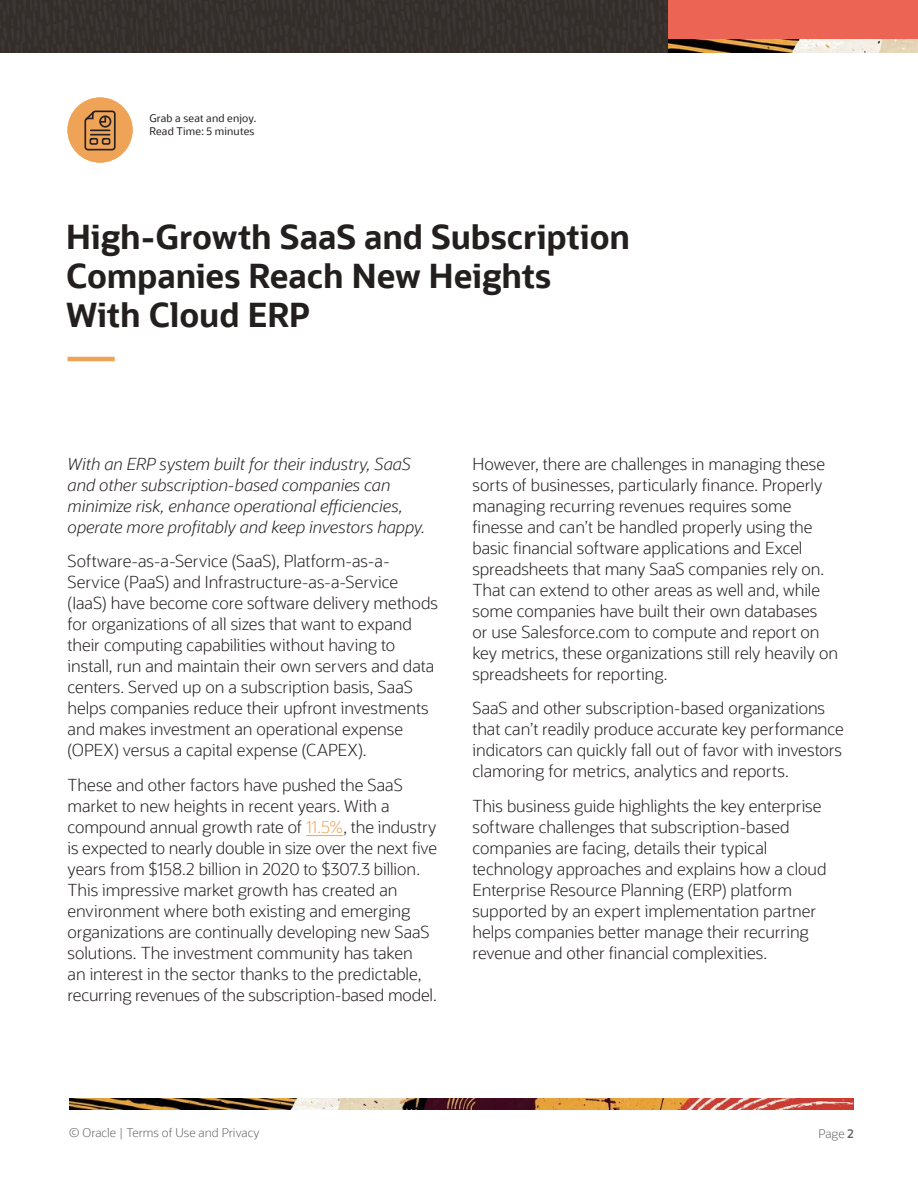
<style>
.page{position:relative;width:918px;height:1188px;background:#fff}
.page>*{position:absolute;margin:0;border:0;box-sizing:border-box;transform-origin:0 0}
.t1{font:700 33px/39px "Oracle Sans";color:#241f1f}
.t2{font:300 16.5px/21px "Oracle Sans";letter-spacing:-.005em;color:#241f1f}
.t3{font:italic 300 16.5px/21px "Oracle Sans";color:#241f1f}
.t4{font:300 12px "Oracle Sans";color:#666}
.t5{font:10.5px/12.6px "Oracle Sans";letter-spacing:.02em;color:#241f1f}
.s1{color:#eea357}
.s2{font-weight:600}
</style>
<div class="page">
<img style="left:0;top:0;width:669px;height:52px">
<div style="left:669px;top:0;width:249px;height:50px;background:#ec6554"></div>
<img style="left:668px;top:39px;width:250px;height:13px">
<img style="left:70px;top:1099px;width:784px;height:10px">
<div style="left:68px;top:97px;width:65px;height:66px;background:#eea357;border-radius:50%"></div>
<svg style="left:84px;top:110px;width:32px;height:1000px"></svg>
<hr style="left:306px;top:835px;width:37px;height:1px;background:#eea357">
<hr style="left:68px;top:357px;width:47px;height:4px;background:#eea357">
<p class="t5" style="left:149px;top:113px;width:109px">Grab a seat and enjoy.<br>Read Time: 5 minutes</p>
<h1 class="t1" style="left:66px;top:221px;width:565px">High-Growth SaaS and Subscription<br>Companies Reach New Heights<br>With Cloud ERP</h1>
<p class="t3" style="left:68px;top:455px;width:359px">With an ERP system built for their industry, SaaS and other subscription-based companies can minimize risk, enhance operational efficiencies, operate more profitably and keep investors happy.</p>
<p class="t2" style="left:68px;top:552px;width:372px">Software-as-a-Service (SaaS), Platform-as-a-Service (PaaS) and Infrastructure-as-a-Service (IaaS) have become core software delivery methods for organizations of all sizes that want to expand their computing capabilities without having to install, run and maintain their own servers and data centers. Served up on a subscription basis, SaaS helps companies reduce their upfront investments and makes investment an operational expense (OPEX) versus a capital expense (CAPEX).</p>
<p class="t2" style="left:68px;top:775px;width:371px">These and other factors have pushed the SaaS market to new heights in recent years. With a compound annual growth rate of <span class="s1">11.5%</span>, the industry is expected to nearly double in size over the next five years from $158.2 billion in 2020 to $307.3 billion.<br>This impressive market growth has created an environment where both existing and emerging organizations are continually developing new SaaS solutions. The investment community has taken<br>an interest in the sector thanks to the predictable, recurring revenues of the subscription-based model.</p>
<p class="t2" style="left:472px;top:454px;width:367px">However, there are challenges in managing these sorts of businesses, particularly finance. Properly managing recurring revenues requires some finesse and can’t be handled properly using the basic financial software applications and Excel spreadsheets that many SaaS companies rely on.<br>That can extend to other areas as well and, while some companies have built their own databases<br>or use Salesforce.com to compute and report on key metrics, these organizations still rely heavily on spreadsheets for reporting.</p>
<p class="t2" style="left:472px;top:699px;width:373px">SaaS and other subscription-based organizations that can’t readily produce accurate key performance indicators can quickly fall out of favor with investors clamoring for metrics, analytics and reports.</p>
<p class="t2" style="left:472px;top:796px;width:356px">This business guide highlights the key enterprise software challenges that subscription-based companies are facing, details their typical technology approaches and explains how a cloud Enterprise Resource Planning (ERP) platform supported by an expert implementation partner helps companies better manage their recurring revenue and other financial complexities.</p>
<p class="t4" style="left:69px;top:1127px;width:192px">© Oracle | Terms of Use and Privacy</p>
<p class="t4" style="left:818px;top:1128px;width:37px">Page <span class="s2">2</span></p>
</div>
